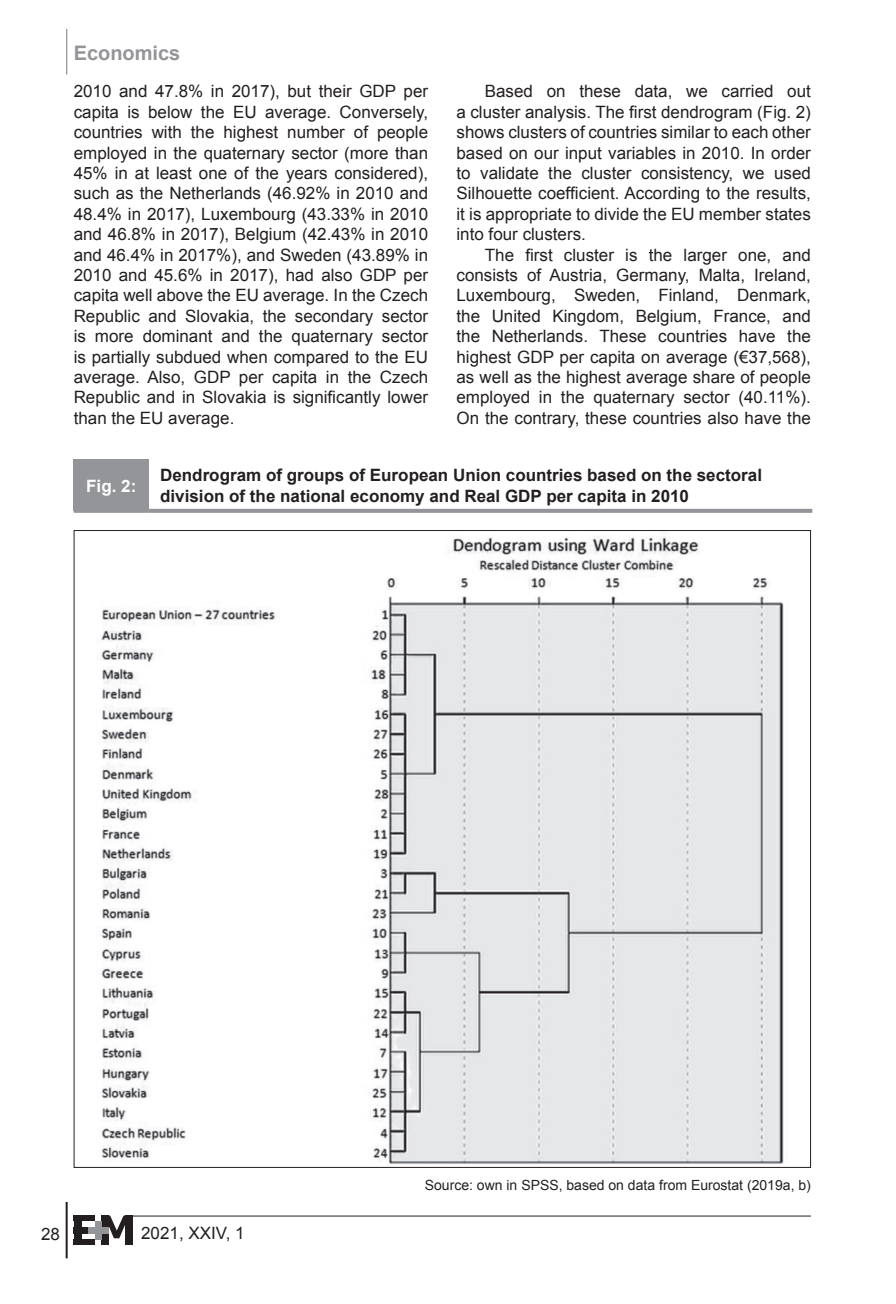
<style>
.page{position:relative;width:896px;height:1304px;background:#fff}
.page>*{position:absolute;margin:0;border:0;box-sizing:border-box;transform-origin:0 0}
.t1{font:700 20px "Arial";color:#939598}
.t2{font:17px/20.4px "Arial";color:#231f20;text-align:justify}
.t3{font:700 17px/20.4px "Arial";color:#231f20}
.t4{font:700 17px "Arial";color:#fff}
.t5{font:14px "Arial";color:#231f20}
</style>
<div class="page">
<hr style="left:66px;top:1202px;width:2px;height:56px;background:#231f20">
<hr style="left:125px;top:1215px;width:686px;height:1px;background:#231f20">
<div style="left:74px;top:1215px;width:21px;height:6px;background:#231f20"></div>
<div style="left:74px;top:1239px;width:21px;height:6px;background:#231f20"></div>
<div style="left:74px;top:1227px;width:14px;height:6px;background:#231f20"></div>
<div style="left:74px;top:1215px;width:7px;height:30px;background:#231f20"></div>
<div style="left:101px;top:1216px;width:7px;height:29px;background:#231f20"></div>
<div style="left:125px;top:1216px;width:7px;height:29px;background:#231f20"></div>
<svg style="left:104px;top:1215px;width:21px;height:23px"></svg>
<div style="left:95px;top:1221px;width:6px;height:18px;background:#939598"></div>
<div style="left:88px;top:1227px;width:20px;height:6px;background:#939598"></div>
<hr style="left:66px;top:29px;width:1px;height:45px;background:#939598">
<div style="left:74px;top:460px;width:75px;height:51px;background:#939598"></div>
<svg style="left:74px;top:511px;width:75px;height:2px"></svg>
<svg style="left:149px;top:509px;width:663px;height:4px;background:#97999c"></svg>
<img style="left:101px;top:536px;width:683px;height:628px">
<p class="t1" style="left:74px;top:40px;width:108px">Economics</p>
<p class="t2" style="left:74px;top:81px;width:356px">2010 and 47.8% in 2017), but their GDP per capita is below the EU average. Conversely, countries with the highest number of people employed in the quaternary sector (more than 45% in at least one of the years considered), such as the Netherlands (46.92% in 2010 and 48.4% in 2017), Luxembourg (43.33% in 2010 and 46.8% in 2017), Belgium (42.43% in 2010 and 46.4% in 2017%), and Sweden (43.89% in 2010 and 45.6% in 2017), had also GDP per capita well above the EU average. In the Czech Republic and Slovakia, the secondary sector is more dominant and the quaternary sector is partially subdued when compared to the EU average. Also, GDP per capita in the Czech Republic and in Slovakia is significantly lower than the EU average.</p>
<p class="t2" style="left:456px;top:81px;width:356px;text-indent:28px">Based on these data, we carried out a cluster analysis. The first dendrogram (Fig. 2) shows clusters of countries similar to each other based on our input variables in 2010. In order to validate the cluster consistency, we used Silhouette coefficient. According to the results, it is appropriate to divide the EU member states into four clusters.</p>
<p class="t2" style="left:456px;top:245px;width:356px;text-indent:28px">The first cluster is the larger one, and consists of Austria, Germany, Malta, Ireland, Luxembourg, Sweden, Finland, Denmark, the United Kingdom, Belgium, France, and the Netherlands. These countries have the highest GDP per capita on average (€37,568), as well as the highest average share of people employed in the quaternary sector (40.11%).<br>On the contrary, these countries also have the</p>
<p class="t4" style="left:86px;top:474px;width:52px">Fig. 2:</p>
<p class="t3" style="left:160px;top:466px;width:603px">Dendrogram of groups of European Union countries based on the sectoral division of the national economy and Real GDP per capita in 2010</p>
<p class="t2" style="left:41px;top:1224px;width:20px">28</p>
<p class="t2" style="left:141px;top:1223px;width:105px">2021, XXIV, 1</p>
<p class="t5" style="left:425px;top:1176px;width:387px">Source: own in SPSS, based on data from Eurostat (2019a, b)</p>
</div>
